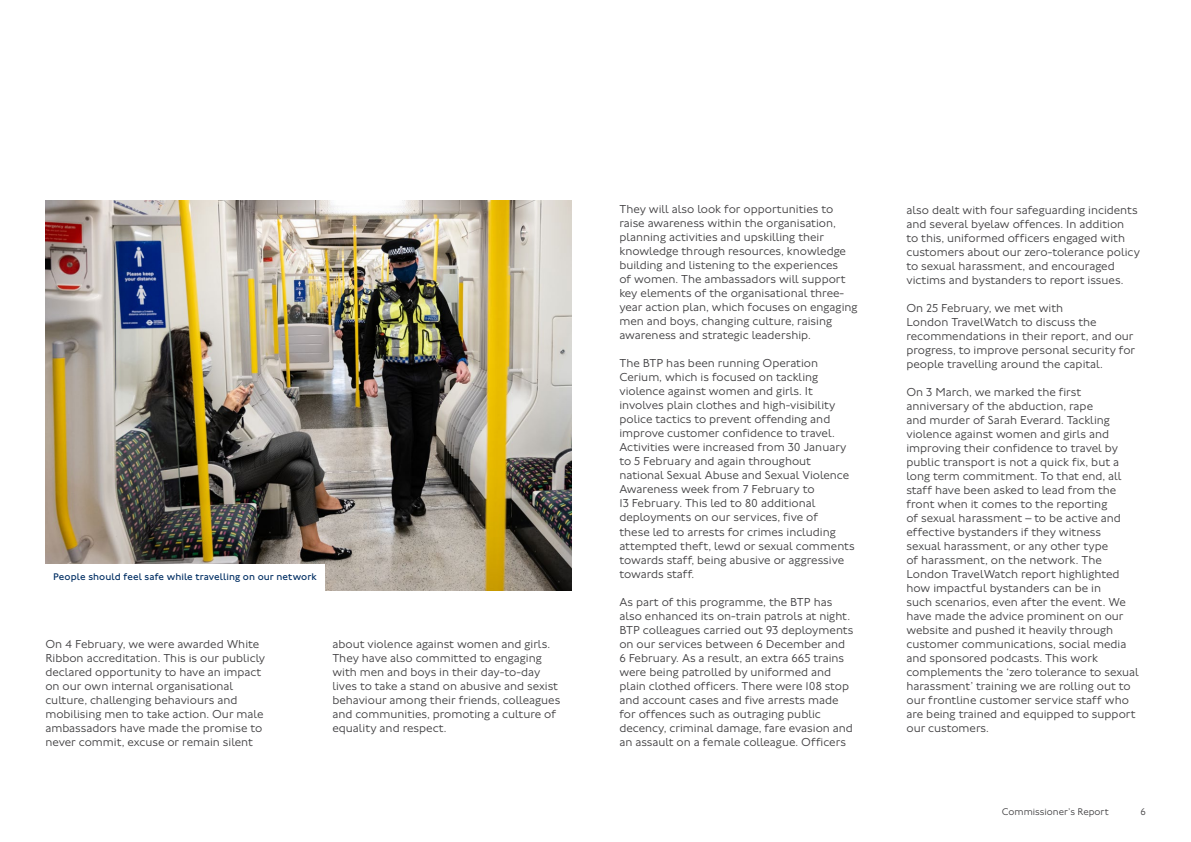
<style>
.page{position:relative;width:1191px;height:842px;background:#fff}
.page>*{position:absolute;margin:0;border:0;box-sizing:border-box;transform-origin:0 0}
.Body_12_14__P{font:300 12px/14px "Johnston 100";color:#414042}
.PictureCaption_10_12{font:10px "Johnston 100";letter-spacing:.005em;color:#002e63}
.t1{font:300 10px "Johnston 100";color:#414042}
</style>
<div class="page">
<img style="left:45px;top:200px;width:526px;height:391px">
<div style="left:45px;top:564px;width:280px;height:28px;background:#fff"></div>
<p class="PictureCaption_10_12" style="left:53px;top:571px;width:265px">People should feel safe while travelling on our network</p>
<p class="Body_12_14__P" style="left:45px;top:637px;width:221px">On 4 February, we were awarded White Ribbon accreditation. This is our publicly declared opportunity to have an impact on our own internal organisational culture, challenging behaviours and mobilising men to take action. Our male ambassadors have made the promise to never commit, excuse or remain silent</p>
<p class="Body_12_14__P" style="left:332px;top:637px;width:229px">about violence against women and girls.<br>They have also committed to engaging with men and boys in their day-to-day lives to take a stand on abusive and sexist behaviour among their friends, colleagues and communities, promoting a culture of equality and respect.</p>
<p class="Body_12_14__P" style="left:619px;top:203px;width:240px">They will also look for opportunities to raise awareness within the organisation, planning activities and upskilling their knowledge through resources, knowledge building and listening to the experiences<br>of women. The ambassadors will support key elements of the organisational three&shy;year action plan, which focuses on engaging men and boys, changing culture, raising awareness and strategic leadership.</p>
<p class="Body_12_14__P" style="left:619px;top:357px;width:237px">The BTP has been running Operation Cerium, which is focused on tackling violence against women and girls. It involves plain clothes and high-visibility police tactics to prevent offending and improve customer confidence to travel.<br>Activities were increased from 30 January to 5 February and again throughout national Sexual Abuse and Sexual Violence Awareness week from 7 February to<br>13 February. This led to 80 additional deployments on our services, five of<br>these led to arrests for crimes including attempted theft, lewd or sexual comments towards staff, being abusive or aggressive towards staff.</p>
<p class="Body_12_14__P" style="left:619px;top:595px;width:235px">As part of this programme, the BTP has also enhanced its on-train patrols at night.<br>BTP colleagues carried out 93 deployments on our services between 6 December and 6 February. As a result, an extra 665 trains were being patrolled by uniformed and plain clothed officers. There were 108 stop and account cases and five arrests made for offences such as outraging public decency, criminal damage, fare evasion and an assault on a female colleague. Officers</p>
<p class="Body_12_14__P" style="left:906px;top:203px;width:235px">also dealt with four safeguarding incidents and several byelaw offences. In addition<br>to this, uniformed officers engaged with customers about our zero-tolerance policy to sexual harassment, and encouraged victims and bystanders to report issues.</p>
<p class="Body_12_14__P" style="left:906px;top:301px;width:230px">On 25 February, we met with<br>London TravelWatch to discuss the recommendations in their report, and our progress, to improve personal security for people travelling around the capital.</p>
<p class="Body_12_14__P" style="left:906px;top:385px;width:234px">On 3 March, we marked the first anniversary of the abduction, rape<br>and murder of Sarah Everard. Tackling violence against women and girls and improving their confidence to travel by public transport is not a quick fix, but a long term commitment. To that end, all staff have been asked to lead from the front when it comes to the reporting<br>of sexual harassment – to be active and effective bystanders if they witness<br>sexual harassment, or any other type<br>of harassment, on the network. The London TravelWatch report highlighted how impactful bystanders can be in<br>such scenarios, even after the event. We have made the advice prominent on our website and pushed it heavily through customer communications, social media and sponsored podcasts. This work complements the ‘zero tolerance to sexual harassment’ training we are rolling out to our frontline customer service staff who are being trained and equipped to support our customers.</p>
<p class="t1" style="left:1002px;top:807px;width:108px">Commissioner’s Report</p>
<p class="t1" style="left:1140px;top:807px;width:7px">6</p>
</div>
